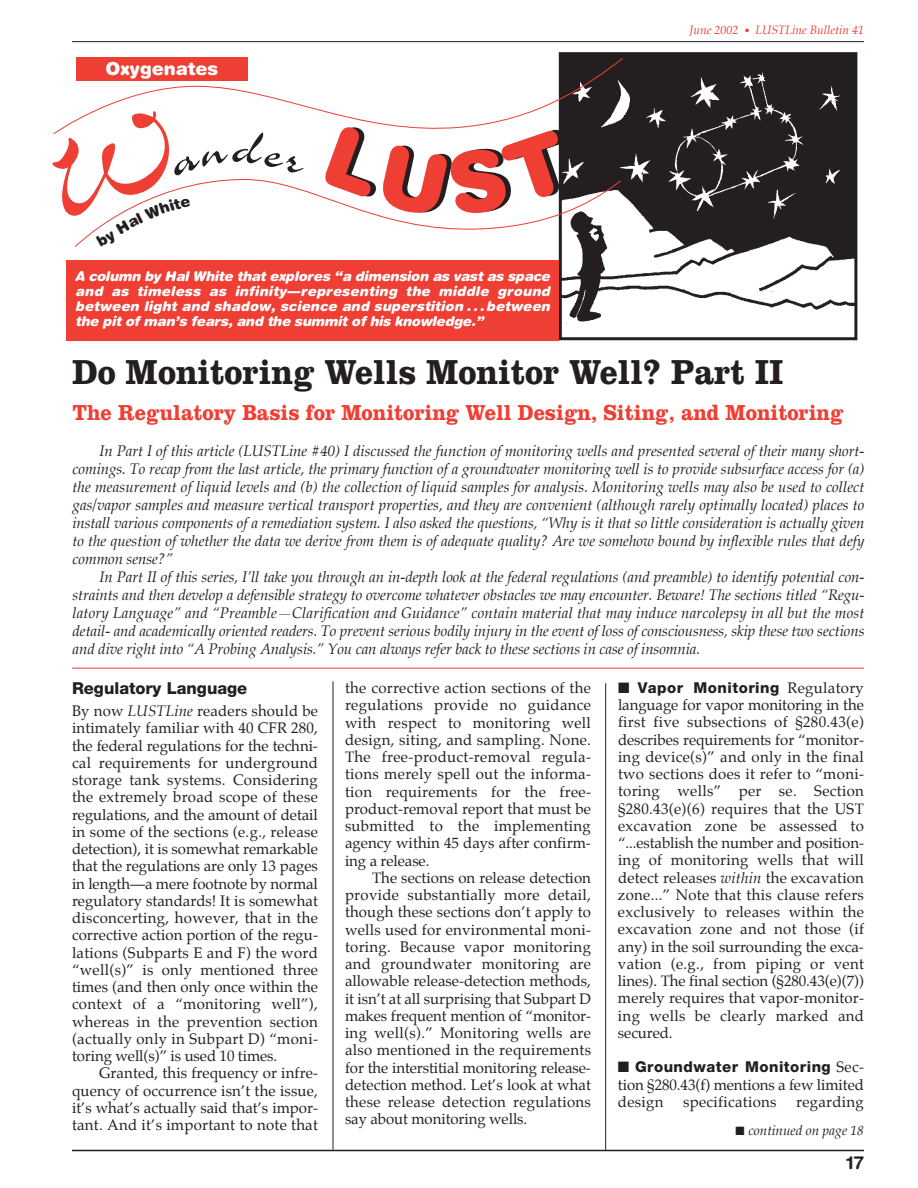
<style>
.page{position:relative;width:918px;height:1188px;background:#fff}
.page>*{position:absolute;margin:0;border:0;box-sizing:border-box;transform-origin:0 0}
.t1{font:700 36px "Clarendon";color:#231f20;scale:.9 1}
.t2{font:700 22.5px "Clarendon";color:#ef3e33;scale:.9 1}
.t3{font:900 18px "Helvetica Rounded";color:#fff}
.t4{font:700 18px "Helvetica Rounded";color:#231f20}
.t5{font:800 16.5px "Helvetica Neue";color:#231f20}
.t6{font:15px/17.2px "Palatino";letter-spacing:.01em;color:#231f20;text-align:justify}
.t7{font:italic 15px/18px "Palatino";letter-spacing:-.005em;color:#231f20;text-align:justify}
.t8{font:800 15px "Helvetica Neue";letter-spacing:.03em;color:#231f20}
.t9{font:italic 900 13.5px/15px "Helvetica Rounded";letter-spacing:-.015em;color:#fff;text-align:justify}
.t10{font:italic 13.5px "Palatino";color:#231f20}
.t11{font:italic 12px "Palatino";color:#ef3e33}
.s1{font-size:10.5px}
.s2{font-style:italic}
.s3{font-family:"Palatino";font-weight:400}
</style>
<div class="page">
<hr style="left:72px;top:1150px;width:792px;height:1px;background:#231f20">
<hr style="left:72px;top:41px;width:792px;height:1px;background:#231f20">
<hr style="left:333px;top:681px;width:1px;height:469px;background:#231f20">
<hr style="left:605px;top:683px;width:1px;height:467px;background:#231f20">
<img style="left:563px;top:56px;width:290px;height:268px">
<div style="left:559px;top:52px;width:298px;height:288px;border:3px solid #231f20"></div>
<svg style="left:75px;top:58px;width:548px;height:189px"></svg>
<div style="left:76px;top:57px;width:172px;height:24px;background:#ef3e33"></div>
<div style="left:66px;top:260px;width:493px;height:80px;background:#ef3e33"></div>
<hr style="left:72px;top:668px;width:792px;height:1px;background:#ef3e33">
<svg style="left:53px;top:98px;width:255px;height:148px"></svg>
<svg style="left:323px;top:125px;width:252px;height:93px"></svg>
<p class="t3" style="left:106px;top:62px;width:114px">Oxygenates</p>
<p class="t9" style="left:75px;top:270px;width:476px">A column by Hal White that explores “a dimension as vast as space and as timeless as infinity—representing the middle ground between light and shadow, science and superstition . . . between the pit of man’s fears, and the summit of his knowledge.”</p>
<p class="t11" style="left:690px;top:24px;width:176px">June 2002 <span class="s1">•</span> LUSTLine Bulletin 41</p>
<h1 class="t1" style="left:73px;top:360px;width:791px">Do Monitoring Wells Monitor Well? Part II</h1>
<h2 class="t2" style="left:73px;top:405px;width:858px">The Regulatory Basis for Monitoring Well Design, Siting, and Monitoring</h2>
<p class="t7" style="left:73px;top:443px;width:794px;text-indent:27px">In Part I of this article (LUSTLine #40) I discussed the function of monitoring wells and presented several of their many short&shy;comings. To recap from the last article, the primary function of a groundwater monitoring well is to provide subsurface access for (a) the measurement of liquid levels and (b) the collection of liquid samples for analysis. Monitoring wells may also be used to collect gas/vapor samples and measure vertical transport properties, and they are convenient (although rarely optimally located) places to install various components of a remediation system. I also asked the questions, “Why is it that so little consideration is actually given to the question of whether the data we derive from them is of adequate quality? Are we somehow bound by inflexible rules that defy common sense?”</p>
<p class="t7" style="left:73px;top:569px;width:794px;text-indent:27px">In Part II of this series, I’ll take you through an in-depth look at the federal regulations (and preamble) to identify potential con&shy;straints and then develop a defensible strategy to overcome whatever obstacles we may encounter. Beware! The sections titled “Regu&shy;latory Language” and “Preamble—Clarification and Guidance” contain material that may induce narcolepsy in all but the most detail- and academically oriented readers. To prevent serious bodily injury in the event of loss of consciousness, skip these two sections and dive right into “A Probing Analysis.” You can always refer back to these sections in case of insomnia.</p>
<p class="t5" style="left:72px;top:682px;width:177px">Regulatory Language</p>
<p class="t6" style="left:72px;top:703px;width:248px">By now <span class="s2">LUSTLine</span> readers should be intimately familiar with 40 CFR 280, the federal regulations for the techni&shy;cal requirements for underground storage tank systems. Considering the extremely broad scope of these regulations, and the amount of detail in some of the sections (e.g., release detection), it is somewhat remarkable that the regulations are only 13 pages in length—a mere footnote by normal regulatory standards! It is somewhat disconcerting, however, that in the corrective action portion of the regu&shy;lations (Subparts E and F) the word “well(s)” is only mentioned three times (and then only once within the context of a “monitoring well”), whereas in the prevention section (actually only in Subpart D) “moni&shy;toring well(s)” is used 10 times.</p>
<p class="t6" style="left:72px;top:1066px;width:248px;text-indent:27px">Granted, this frequency or infre&shy;quency of occurrence isn’t the issue, it’s what’s actually said that’s impor&shy;tant. And it’s important to note that</p>
<p class="t6" style="left:345px;top:680px;width:248px">the corrective action sections of the regulations provide no guidance with respect to monitoring well design, siting, and sampling. None.<br>The free-product-removal regula&shy;tions merely spell out the informa&shy;tion requirements for the free&shy;product-removal report that must be submitted to the implementing agency within 45 days after confirm&shy;ing a release.</p>
<p class="t6" style="left:345px;top:870px;width:248px;text-indent:27px">The sections on release detection provide substantially more detail, though these sections don’t apply to wells used for environmental moni&shy;toring. Because vapor monitoring and groundwater monitoring are allowable release-detection methods, it isn’t at all surprising that Subpart D makes frequent mention of “monitor&shy;ing well(s).” Monitoring wells are also mentioned in the requirements for the interstitial monitoring release&shy;detection method. Let’s look at what these release detection regulations say about monitoring wells.</p>
<p class="t8" style="left:618px;top:682px;width:247px">■ Vapor Monitoring <span class="s3">Regulatory</span></p>
<p class="t6" style="left:618px;top:697px;width:248px">language for vapor monitoring in the first five subsections of §280.43(e) describes requirements for “monitor&shy;ing device(s)” and only in the final two sections does it refer to “moni&shy;toring wells” per se. Section §280.43(e)(6) requires that the UST excavation zone be assessed to “...establish the number and position&shy;ing of monitoring wells that will detect releases <span class="s2">within</span> the excavation zone...” Note that this clause refers exclusively to releases within the excavation zone and not those (if any) in the soil surrounding the exca&shy;vation (e.g., from piping or vent lines). The final section (§280.43(e)(7)) merely requires that vapor-monitor&shy;ing wells be clearly marked and secured.</p>
<p class="t8" style="left:618px;top:1062px;width:248px">■ Groundwater Monitoring <span class="s3">Sec-</span></p>
<p class="t6" style="left:618px;top:1077px;width:248px">tion §280.43(f) mentions a few limited design</p>
<p class="t6" style="left:683px;top:1094px;width:95px">specifications</p>
<p class="t6" style="left:796px;top:1094px;width:69px">regarding</p>
<p class="t10" style="left:735px;top:1124px;width:130px">■ continued on page 18</p>
<p class="t4" style="left:846px;top:1156px;width:19px">17</p>
</div>
